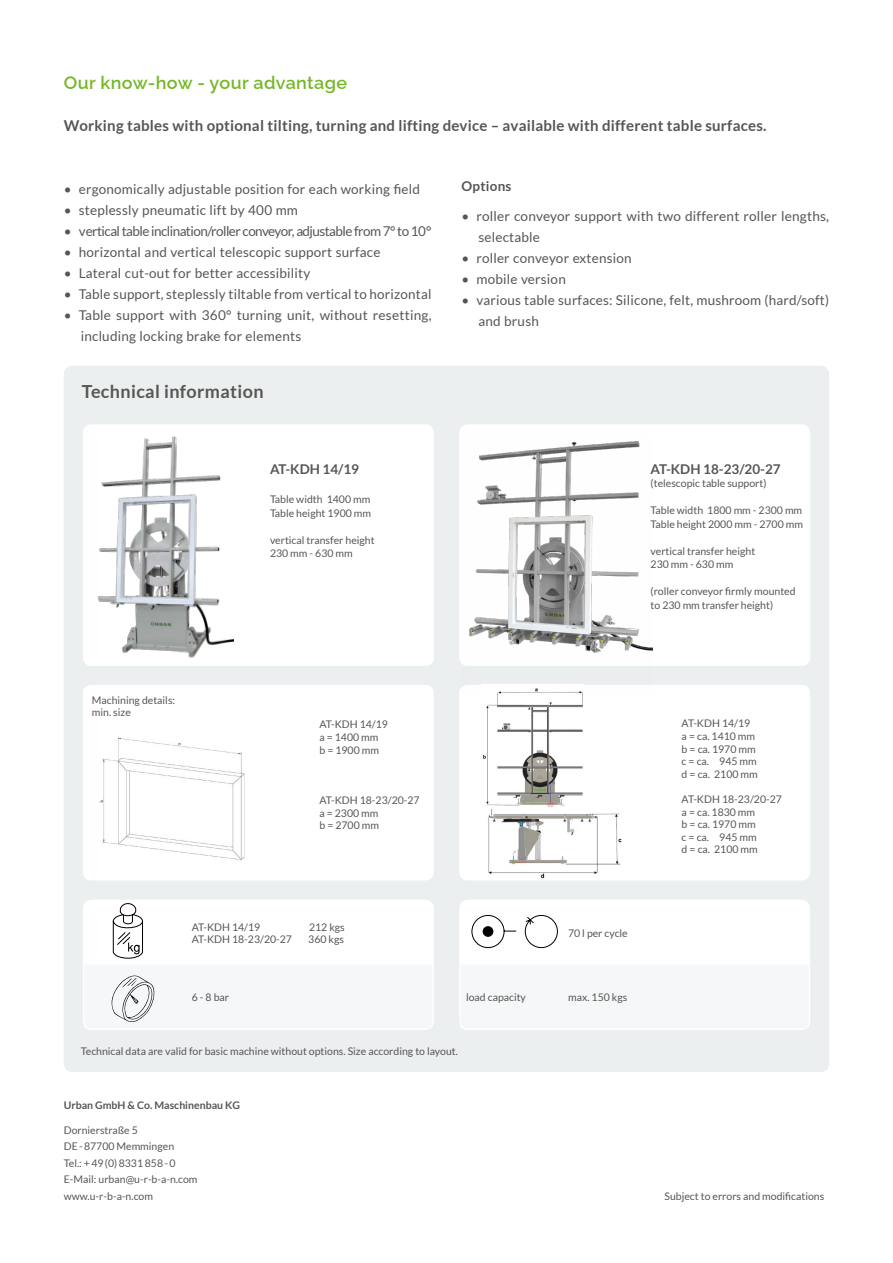
<style>
.page{position:relative;width:893px;height:1263px;background:#fff}
.page>*{position:absolute;margin:0;border:0;box-sizing:border-box;transform-origin:0 0}
.t1{font:600 18px "Raleway";letter-spacing:.02em;color:#75b726}
.t2{font:700 18px "Lato";letter-spacing:.02em;color:#565655}
.t3{font:700 15px "Lato";letter-spacing:.015em;color:#565655}
.t4{font:13.5px/21px "Lato";letter-spacing:.015em;color:#565655}
.t5{font:13.5px "Lato";letter-spacing:-.04em;color:#565655}
.t6{font:700 13.5px "Lato";color:#565655}
.t7{font:700 13.5px "Lato";letter-spacing:.02em;color:#565655}
.t8{font:10.5px/12.6px "Lato";color:#565655}
.t9{font:700 10.5px "Lato";color:#565655}
</style>
<div class="page">
<div style="left:64px;top:366px;width:765px;height:706px;background:#eceff0;border-radius:9px"></div>
<div style="left:83px;top:685px;width:351px;height:195px;background:#fff;border-radius:9px"></div>
<div style="left:83px;top:900px;width:351px;height:130px;border:1px solid #fff;border-radius:9px"></div>
<div style="left:459px;top:685px;width:351px;height:195px;background:#fff;border-radius:9px"></div>
<div style="left:460px;top:900px;width:350px;height:129px;background:#f6f7f8;border-radius:9px"></div>
<div style="left:459px;top:900px;width:351px;height:130px;border:1px solid #fff;border-radius:9px"></div>
<div style="left:459px;top:424px;width:351px;height:242px;background:#fff;border-radius:9px"></div>
<img style="left:461px;top:441px;width:192px;height:244px">
<div style="left:83px;top:424px;width:351px;height:242px;background:#fff;border-radius:9px"></div>
<img style="left:97px;top:436px;width:137px;height:222px">
<img style="left:481px;top:684px;width:102px;height:123px">
<img style="left:488px;top:809px;width:134px;height:70px">
<img style="left:99px;top:736px;width:146px;height:124px">
<svg style="left:471px;top:915px;width:87px;height:33px"></svg>
<svg style="left:84px;top:903px;width:348px;height:125px"></svg>
<h1 class="t1" style="left:64px;top:68px;width:285px">Our know-how - your advantage</h1>
<h2 class="t3" style="left:64px;top:117px;width:704px">Working tables with optional tilting, turning and lifting device – available with different table surfaces.</h2>
<p class="t4" style="left:64px;top:179px;width:358px">• ergonomically adjustable position for each working field</p>
<p class="t4" style="left:64px;top:200px;width:236px">• steplessly pneumatic lift by 400 mm</p>
<p class="t5" style="left:64px;top:224px;width:369px">• vertical table inclination/roller conveyor, adjustable from 7° to 10°</p>
<p class="t4" style="left:64px;top:242px;width:318px">• horizontal and vertical telescopic support surface</p>
<p class="t4" style="left:64px;top:263px;width:248px">• Lateral cut-out for better accessibility</p>
<p class="t4" style="left:64px;top:284px;width:369px">• Table support, steplessly tiltable from vertical to horizontal</p>
<p class="t4" style="left:81px;top:305px;width:352px;text-indent:-17px">• Table support with 360° turning unit, without resetting, including locking brake for elements</p>
<h1 class="t2" style="left:82px;top:381px;width:183px">Technical information</h1>
<p class="t6" style="left:270px;top:461px;width:91px">AT-KDH 14/19</p>
<p class="t8" style="left:270px;top:493px;width:103px;line-height:13.5px">Table width 1400 mm<br>Table height 1900 mm</p>
<p class="t8" style="left:270px;top:533px;width:106px;line-height:13.5px">vertical transfer height<br>230 mm - 630 mm</p>
<p class="t7" style="left:461px;top:179px;width:52px">Options</p>
<p class="t4" style="left:478px;top:205px;width:352px;text-indent:-17px">• roller conveyor support with two different roller lengths, selectable</p>
<p class="t4" style="left:461px;top:247px;width:172px">• roller conveyor extension</p>
<p class="t4" style="left:461px;top:268px;width:106px">• mobile version</p>
<p class="t4" style="left:478px;top:289px;width:352px;text-indent:-17px">• various table surfaces: Silicone, felt, mushroom (hard/soft) and brush</p>
<p class="t6" style="left:651px;top:461px;width:132px">AT-KDH 18-23/20-27</p>
<p class="t8" style="left:651px;top:477px;width:117px">(telescopic table support)</p>
<p class="t8" style="left:651px;top:503px;width:154px;line-height:13.5px">Table width 1800 mm - 2300 mm<br>Table height 2000 mm - 2700 mm</p>
<p class="t8" style="left:651px;top:544px;width:106px;line-height:13.5px">vertical transfer height<br>230 mm - 630 mm</p>
<p class="t8" style="left:651px;top:584px;width:147px;line-height:13.5px">(roller conveyor firmly mounted to 230 mm transfer height)</p>
<p class="t8" style="left:92px;top:693px;width:85px">Machining details: min. size</p>
<p class="t8" style="left:319px;top:718px;width:70px">AT-KDH 14/19 a = 1400 mm<br>b = 1900 mm</p>
<p class="t8" style="left:319px;top:794px;width:102px">AT-KDH 18-23/20-27 a = 2300 mm<br>b = 2700 mm</p>
<p class="t8" style="left:192px;top:920px;width:70px">AT-KDH 14/19</p>
<p class="t8" style="left:309px;top:920px;width:37px">212 kgs</p>
<p class="t8" style="left:192px;top:933px;width:102px">AT-KDH 18-23/20-27</p>
<p class="t8" style="left:308px;top:933px;width:37px">360 kgs</p>
<p class="t8" style="left:192px;top:990px;width:39px">6 - 8 bar</p>
<p class="t8" style="left:568px;top:927px;width:61px">70 l per cycle</p>
<p class="t8" style="left:466px;top:990px;width:61px">load capacity</p>
<p class="t8" style="left:568px;top:990px;width:61px">max. 150 kgs</p>
<p class="t8" style="left:682px;top:717px;width:78px">AT-KDH 14/19 a = ca. 1410 mm b = ca. 1970 mm c = ca. 945 mm d = ca. 2100 mm</p>
<p class="t8" style="left:682px;top:793px;width:102px">AT-KDH 18-23/20-27 a = ca. 1830 mm<br>b = ca. 1970 mm<br>c = ca. 945 mm<br>d = ca. 2100 mm</p>
<p class="t8" style="left:81px;top:1045px;width:379px">Technical data are valid for basic machine without options. Size according to layout.</p>
<p class="t9" style="left:64px;top:1099px;width:178px">Urban GmbH &amp; Co. Maschinenbau KG</p>
<p class="t8" style="left:64px;top:1121px;width:135px;line-height:16.5px">Dornierstraße 5<br>DE-87700 Memmingen<br>Tel.: +49(0)8331 858-0<br>E-Mail: urban@u-r-b-a-n.com www.u-r-b-a-n.com</p>
<p class="t8" style="left:664px;top:1189px;width:161px">Subject to errors and modifications</p>
</div>
